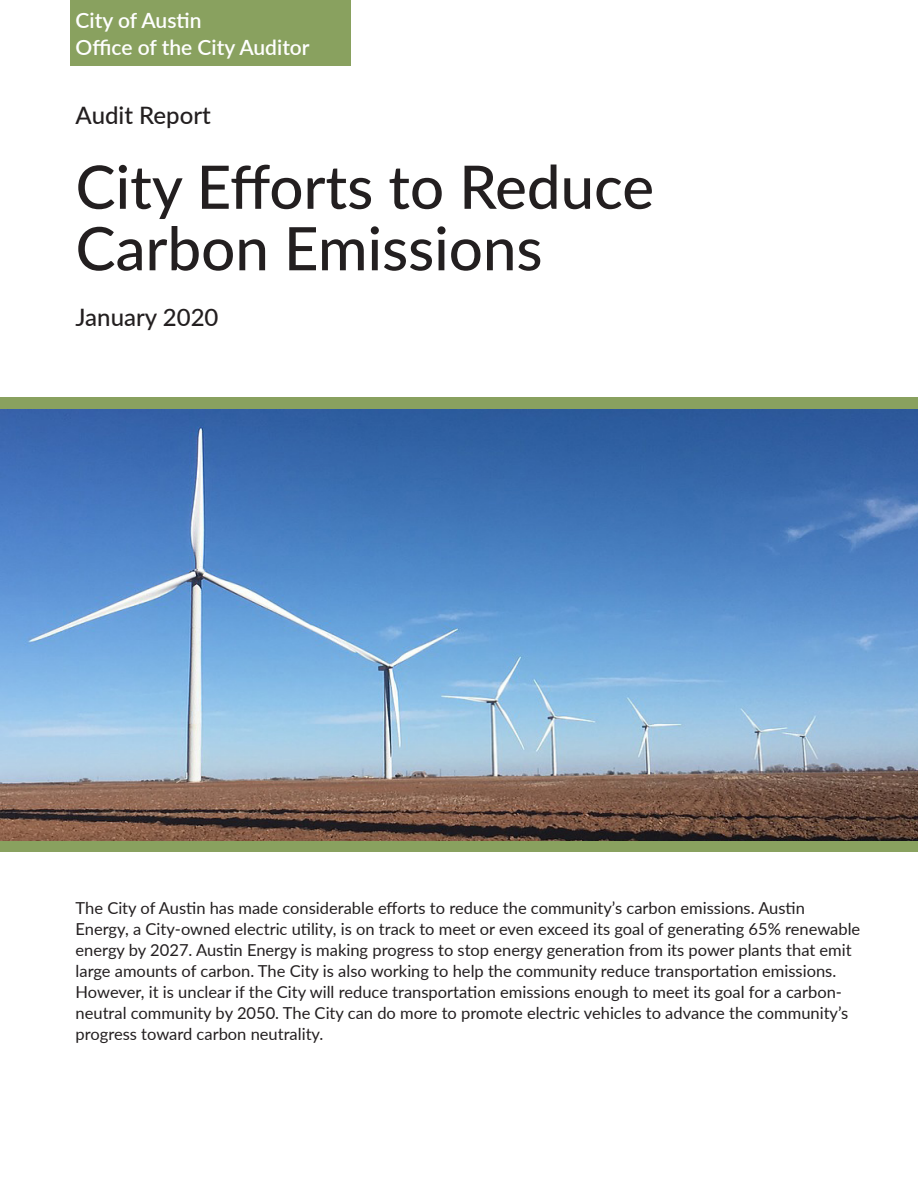
<style>
.page{position:relative;width:918px;height:1188px;background:#fff}
.page>*{position:absolute;margin:0;border:0;box-sizing:border-box;transform-origin:0 0}
.Report_Title{font:500 60px/61.5px "Lato";color:#231f20}
.t1{font:500 24px "Lato";color:#231f20}
.t2{font:600 21px "Lato";color:#fff}
.Body_Text{font:16.5px/21px "Lato";color:#231f20}
</style>
<div class="page">
<div style="left:0;top:398px;width:918px;height:454px;background:#89a15f"></div>
<img style="left:0;top:409px;width:918px;height:431px">
<div style="left:70px;top:0;width:281px;height:66px;background:#89a15f"></div>
<p class="t2" style="left:76px;top:5px;width:127px">City of Austin</p>
<p class="t2" style="left:76px;top:32px;width:236px">Office of the City Auditor</p>
<p class="t1" style="left:76px;top:98px;width:137px">Audit Report</p>
<p class="Report_Title" style="left:76px;top:154px;width:580px">City Efforts to Reduce<br>Carbon Emissions</p>
<p class="t1" style="left:76px;top:300px;width:144px">January 2020</p>
<p class="Body_Text" style="left:76px;top:897px;width:786px">The City of Austin has made considerable efforts to reduce the community’s carbon emissions. Austin Energy, a City-owned electric utility, is on track to meet or even exceed its goal of generating 65% renewable energy by 2027. Austin Energy is making progress to stop energy generation from its power plants that emit large amounts of carbon. The City is also working to help the community reduce transportation emissions.<br>However, it is unclear if the City will reduce transportation emissions enough to meet its goal for a carbon&shy;neutral community by 2050. The City can do more to promote electric vehicles to advance the community’s progress toward carbon neutrality.</p>
</div>
